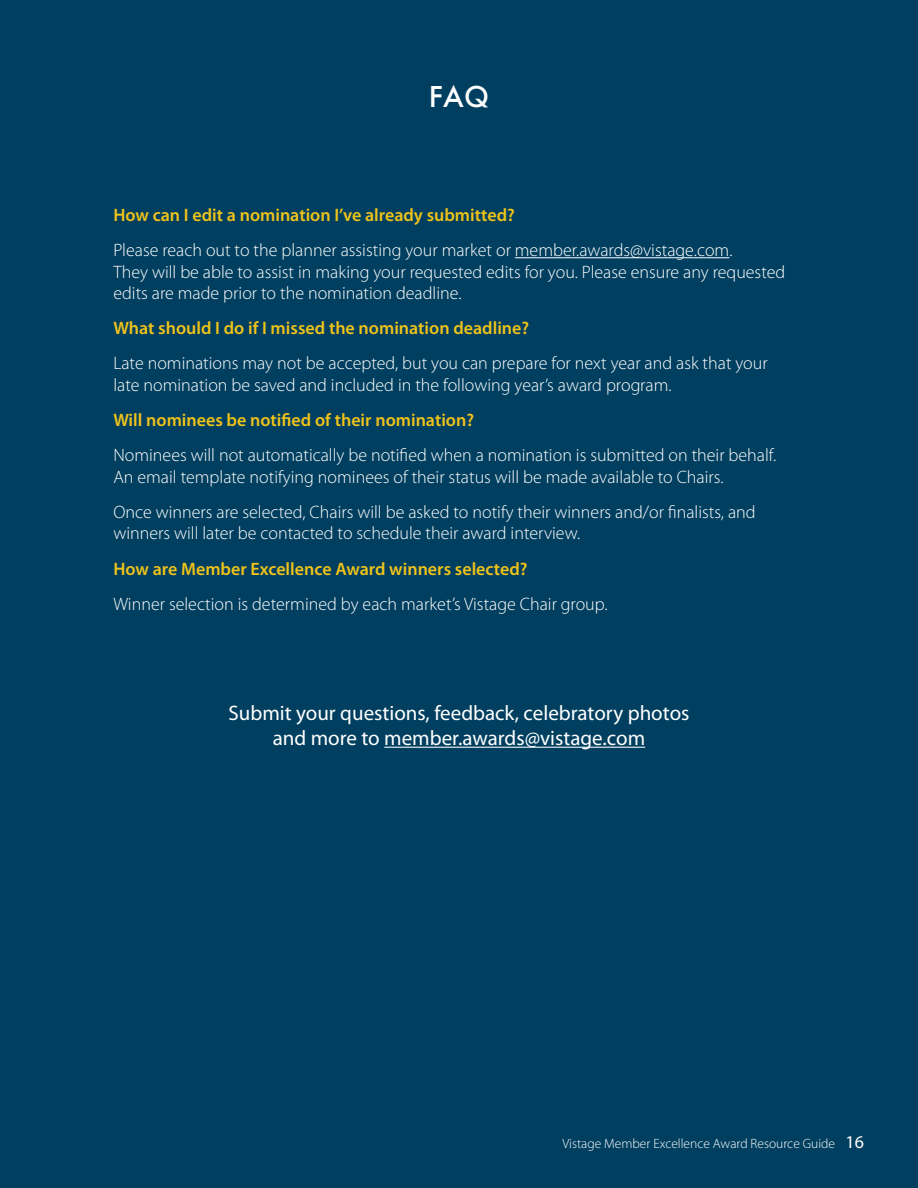
<style>
.page{position:relative;width:918px;height:1188px;background:#003f5f}
.page>*{position:absolute;margin:0;border:0;box-sizing:border-box;transform-origin:0 0}
.t1{font:500 31.5px "Futura PT";color:#fff}
.t2{font:21px/25.2px "Myriad Pro";color:#fff;text-align:center}
.t3{font:300 18px/21.6px "Myriad Pro";color:#fff}
.t4{font:600 18px "Myriad Pro";color:#f0c31a}
.t5{font:300 13.5px "Myriad Pro";color:#fff}
.s1{font-weight:400;font-size:18px}
</style>
<div class="page">
<hr style="left:515px;top:257px;width:214px;height:1px;background:#fff">
<hr style="left:384px;top:747px;width:261px;height:1px;background:#fff">
<h1 class="t1" style="left:429px;top:77px;width:62px">FAQ</h1>
<p class="t4" style="left:113px;top:203px;width:403px">How can I edit a nomination I’ve already submitted?</p>
<p class="t3" style="left:113px;top:239px;width:673px">Please reach out to the planner assisting your market or member.awards@vistage.com.<br>They will be able to assist in making your requested edits for you. Please ensure any requested edits are made prior to the nomination deadline.</p>
<p class="t4" style="left:113px;top:317px;width:417px">What should I do if I missed the nomination deadline?</p>
<p class="t3" style="left:113px;top:352px;width:656px">Late nominations may not be accepted, but you can prepare for next year and ask that your late nomination be saved and included in the following year’s award program.</p>
<p class="t4" style="left:113px;top:409px;width:362px">Will nominees be notified of their nomination?</p>
<p class="t3" style="left:113px;top:444px;width:664px">Nominees will not automatically be notified when a nomination is submitted on their behalf.<br>An email template notifying nominees of their status will be made available to Chairs.</p>
<p class="t3" style="left:113px;top:501px;width:644px">Once winners are selected, Chairs will be asked to notify their winners and/or finalists, and winners will later be contacted to schedule their award interview.</p>
<p class="t4" style="left:113px;top:557px;width:416px">How are Member Excellence Award winners selected?</p>
<p class="t3" style="left:113px;top:593px;width:496px">Winner selection is determined by each market’s Vistage Chair group.</p>
<p class="t2" style="left:228px;top:700px;width:463px">Submit your questions, feedback, celebratory photos and more to member.awards@vistage.com</p>
<p class="t5" style="left:563px;top:1135px;width:303px">Vistage Member Excellence Award Resource Guide <span class="s1">16</span></p>
</div>
